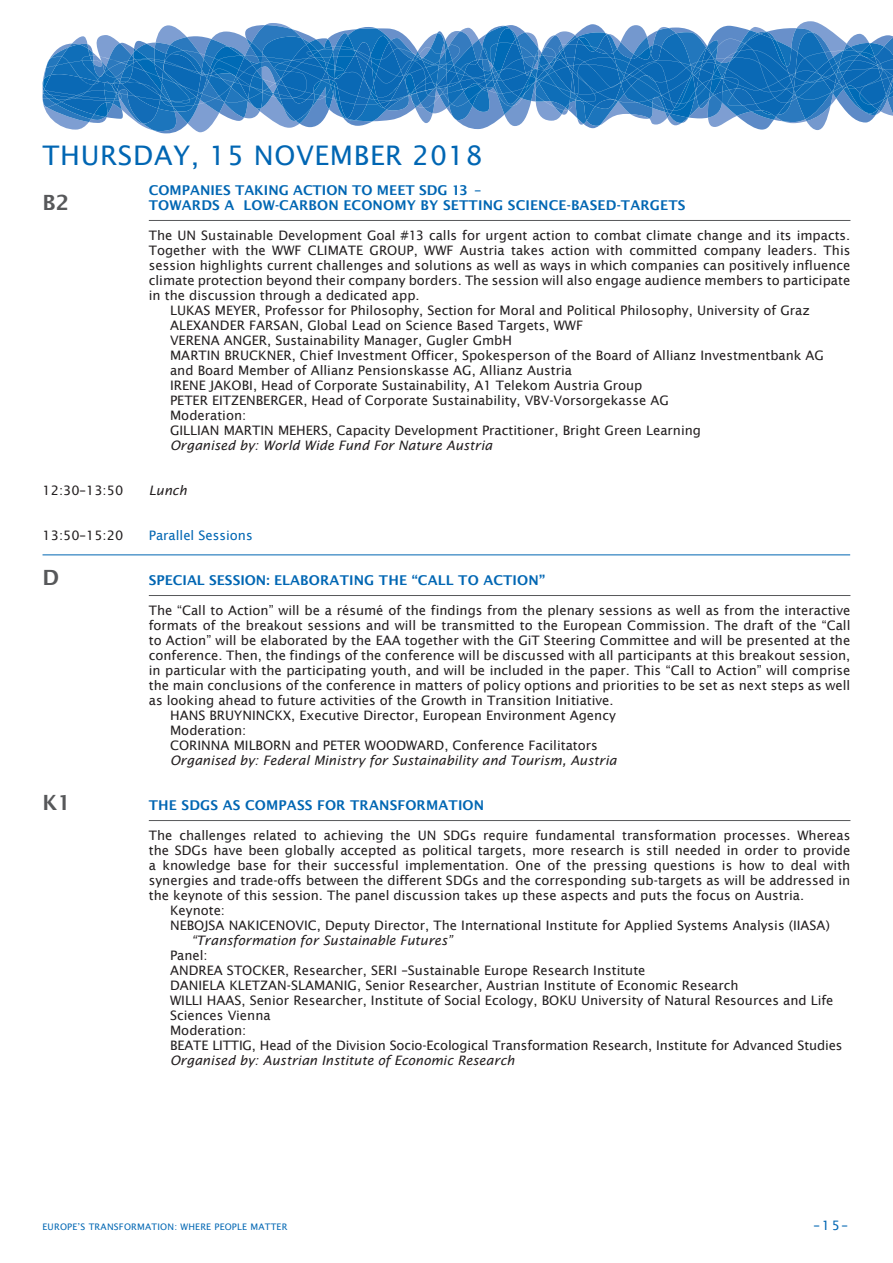
<style>
.page{position:relative;width:893px;height:1263px;background:#fff}
.page>*{position:absolute;margin:0;border:0;box-sizing:border-box;transform-origin:0 0}
.t1{font:27px "Lucida Sans";letter-spacing:.025em;color:#0166b3}
.t2{font:600 21px "Lucida Sans";color:#57585a}
.t3{font:600 13.5px "Lucida Sans";letter-spacing:.01em;color:#0166b3}
.t4{font:13.05px/15px "Lucida Sans";color:#231f20}
.t5{font:italic 13.05px "Lucida Sans";color:#231f20}
.t6{font:13.05px "Lucida Sans";color:#0166b3}
.t7{font:9px "Lucida Sans";letter-spacing:.025em;color:#0166b3}
</style>
<div class="page">
<svg style="left:46px;top:21px;width:847px;height:111px"></svg>
<svg style="left:46px;top:39px;width:847px;height:4px;background:#5c95cb"></svg>
<svg style="left:42px;top:43px;width:851px;height:67px;background:#2377bc"></svg>
<hr style="left:149px;top:220px;width:701px;height:1px;background:#57585a">
<hr style="left:149px;top:595px;width:701px;height:1px;background:#57585a">
<hr style="left:149px;top:820px;width:701px;height:1px;background:#57585a">
<hr style="left:43px;top:555px;width:807px;height:1px;background:#0166b3">
<h1 class="t1" style="left:43px;top:140px;width:77px">thursda</h1>
<h1 class="t1" style="left:173px;top:140px;width:311px">y, 15 november 2018</h1>
<p class="t3" style="left:149px;top:182px;width:334px">COMPANIES TAKING ACTION TO MEET SDG 13 –</p>
<h2 class="t2" style="left:43px;top:191px;width:28px">B2</h2>
<p class="t3" style="left:149px;top:197px;width:538px">TOWARDS A LOW-CARBON ECONOMY BY SETTING SCIENCE-BASED-TARGETS</p>
<p class="t4" style="left:149px;top:228px;width:703px">The U N Sustainable Development Goal #13 calls for urgent action to combat climate change and its impacts.</p>
<p class="t4" style="left:149px;top:243px;width:703px">Together with the WWF CLIMATE GROUP, WWF Austria takes action with committed company leaders. This</p>
<p class="t4" style="left:149px;top:258px;width:703px">session highlights current challenges and solutions as well as ways in which companies can positively influence</p>
<p class="t4" style="left:149px;top:273px;width:703px">climate protection beyond their company borders. The session will also engage audience members to participate</p>
<p class="t4" style="left:149px;top:288px;width:272px">in the discussion through a dedicated app.</p>
<p class="t4" style="left:170px;top:303px;width:25px">Lukas</p>
<p class="t4" style="left:215px;top:303px;width:597px">Meyer, Professor for Philosophy, Section for Moral and Political Philosophy, U niversity of Graz</p>
<p class="t4" style="left:170px;top:318px;width:41px">Alexander</p>
<p class="t4" style="left:249px;top:318px;width:17px">Farsan</p>
<p class="t4" style="left:299px;top:318px;width:285px">, Global Lead on Science Based Targets, WWF</p>
<p class="t4" style="left:170px;top:333px;width:10px">Verena</p>
<p class="t4" style="left:224px;top:333px;width:19px">Anger</p>
<p class="t4" style="left:267px;top:333px;width:246px">, Sustainability Manager, Gugler GmbH</p>
<p class="t4" style="left:170px;top:348px;width:9px">Martin</p>
<p class="t4" style="left:224px;top:348px;width:35px">Bruckner</p>
<p class="t4" style="left:170px;top:348px;width:655px;text-indent:122px">, Chief Investment Officer, Spokesperson of the Board of Allianz Investmentbank AG and Board Member of Allianz Pensionskasse AG, Allianz Austria<br>Irene</p>
<p class="t4" style="left:210px;top:378px;width:15px">Jako</p>
<p class="t4" style="left:242px;top:378px;width:402px">bi , Head of Corporate Sustainability, A1 Telekom Austria Group</p>
<p class="t4" style="left:170px;top:393px;width:9px">Peter</p>
<p class="t4" style="left:212px;top:393px;width:15px">Eitzen</p>
<p class="t4" style="left:256px;top:393px;width:17px">berger</p>
<p class="t4" style="left:303px;top:393px;width:231px">, Head of Corporate Sustainability, VBV</p>
<p class="t4" style="left:549px;top:393px;width:121px">-Vorsorgekasse AG</p>
<p class="t4" style="left:170px;top:408px;width:78px">Moderation:<br>Gillian</p>
<p class="t4" style="left:224px;top:423px;width:9px">Martin</p>
<p class="t4" style="left:278px;top:423px;width:10px">Mehers</p>
<p class="t4" style="left:328px;top:423px;width:374px">, Capacity Development Practitioner, Bright Green Learning</p>
<p class="t5" style="left:170px;top:438px;width:324px">Organised by: World Wide Fund For Nature Austria</p>
<p class="t4" style="left:43px;top:483px;width:82px">12:30–13:50</p>
<p class="t5" style="left:149px;top:483px;width:39px">Lunch</p>
<p class="t4" style="left:43px;top:528px;width:82px">13:50–15:20</p>
<p class="t6" style="left:149px;top:528px;width:105px">Parallel Sessions</p>
<h2 class="t2" style="left:43px;top:566px;width:18px">D</h2>
<p class="t3" style="left:149px;top:572px;width:398px">SPECIAL SESSION: ELABORATING THE “CALL TO ACTION”</p>
<p class="t4" style="left:149px;top:603px;width:703px">The “Call to Action” will be a résumé of the findings from the plenary sessions as well as from the interactive</p>
<p class="t4" style="left:149px;top:618px;width:703px">formats of the breakout sessions and will be transmitted to the European Commission. The draft of the “Call</p>
<p class="t4" style="left:149px;top:633px;width:703px">to Action” will be elaborated by the EAA together with the GiT Steering Committee and will be presented at the</p>
<p class="t4" style="left:149px;top:648px;width:703px">conference. Then, the findings of the conference will be discussed with all participants at this breakout session,</p>
<p class="t4" style="left:149px;top:663px;width:703px">in particular with the participating youth, and will be included in the paper. This “Call to Action” will comprise</p>
<p class="t4" style="left:149px;top:678px;width:703px">the main conclusions of the conference in matters of policy options and priorities to be set as next steps as well</p>
<p class="t4" style="left:149px;top:693px;width:466px">as looking ahead to future activities of the Growth in Transition Initiative.</p>
<p class="t4" style="left:170px;top:708px;width:19px">Hans</p>
<p class="t4" style="left:209px;top:708px;width:42px">Bruyninck</p>
<p class="t4" style="left:283px;top:708px;width:334px">x, Executive Director, European Environment Agency</p>
<p class="t4" style="left:170px;top:723px;width:78px">Moderation:<br>Corinna</p>
<p class="t4" style="left:234px;top:738px;width:40px">Milborn</p>
<p class="t4" style="left:295px;top:738px;width:36px">and Peter</p>
<p class="t4" style="left:365px;top:738px;width:22px">Woodward</p>
<p class="t4" style="left:444px;top:738px;width:155px">, Conference Facilitators</p>
<p class="t5" style="left:170px;top:753px;width:448px">Organised by: Federal Ministry for Sustainability and Tourism, Austria</p>
<h2 class="t2" style="left:43px;top:791px;width:30px">K1</h2>
<p class="t3" style="left:149px;top:797px;width:337px">THE SDGS AS COMPASS FOR TRANSFORMATION</p>
<p class="t4" style="left:149px;top:828px;width:703px">The challenges related to achieving the U N SDGs require fundamental transformation processes. Whereas</p>
<p class="t4" style="left:149px;top:843px;width:703px">the SDGs have been globally accepted as political targets, more research is still needed in order to provide</p>
<p class="t4" style="left:149px;top:858px;width:703px">a knowledge base for their successful implementation. One of the pressing questions is how to deal with</p>
<p class="t4" style="left:149px;top:873px;width:703px">synergies and trade-offs between the different SDGs and the corresponding sub-targets as will be addressed in</p>
<p class="t4" style="left:149px;top:888px;width:657px">the keynote of this session. The panel discussion takes up these aspects and puts the focus on Austria.</p>
<p class="t4" style="left:170px;top:903px;width:56px">Keynote:</p>
<p class="t4" style="left:170px;top:918px;width:33px">Nebojsa</p>
<p class="t4" style="left:229px;top:918px;width:19px">Nakiceno</p>
<p class="t4" style="left:295px;top:918px;width:536px">vic, Deputy Director, The International Institute for Applied Systems Analysis (IIASA)</p>
<p class="t5" style="left:191px;top:933px;width:262px">“Transformation for Sustainable Futures”</p>
<p class="t4" style="left:170px;top:948px;width:39px">Panel:<br>Andrea</p>
<p class="t4" style="left:227px;top:963px;width:17px">Stocker</p>
<p class="t4" style="left:285px;top:963px;width:362px">, Researcher, SERI –Sustainable Europe Research Institute</p>
<p class="t4" style="left:170px;top:978px;width:19px">Daniela</p>
<p class="t4" style="left:229px;top:978px;width:18px">Kletzan</p>
<p class="t4" style="left:287px;top:978px;width:48px">-Slamanig</p>
<p class="t4" style="left:357px;top:978px;width:383px">, Senior Researcher, Austrian Institute of Economic Research</p>
<p class="t4" style="left:170px;top:993px;width:17px">Willi</p>
<p class="t4" style="left:207px;top:993px;width:19px">Haas</p>
<p class="t4" style="left:170px;top:993px;width:665px;text-indent:71px">, Senior Researcher, Institute of Social Ecology, BOKU U niversity of Natural Resources and Life Sciences Vienna<br>Moderation:<br>Beate</p>
<p class="t4" style="left:212px;top:1038px;width:14px">Littig</p>
<p class="t4" style="left:252px;top:1038px;width:592px">, Head of the Division Socio-Ecological Transformation Research, Institute for Advanced Studies</p>
<p class="t5" style="left:170px;top:1053px;width:346px">Organised by: Austrian Institute of Economic Research</p>
<p class="t7" style="left:43px;top:1222px;width:60px">Europe’s Transfor</p>
<p class="t7" style="left:137px;top:1222px;width:15px">mation</p>
<p class="t7" style="left:174px;top:1222px;width:21px">: Where</p>
<p class="t7" style="left:214px;top:1222px;width:43px">people Matter</p>
<p class="t6" style="left:814px;top:1218px;width:36px">–15–</p>
</div>
